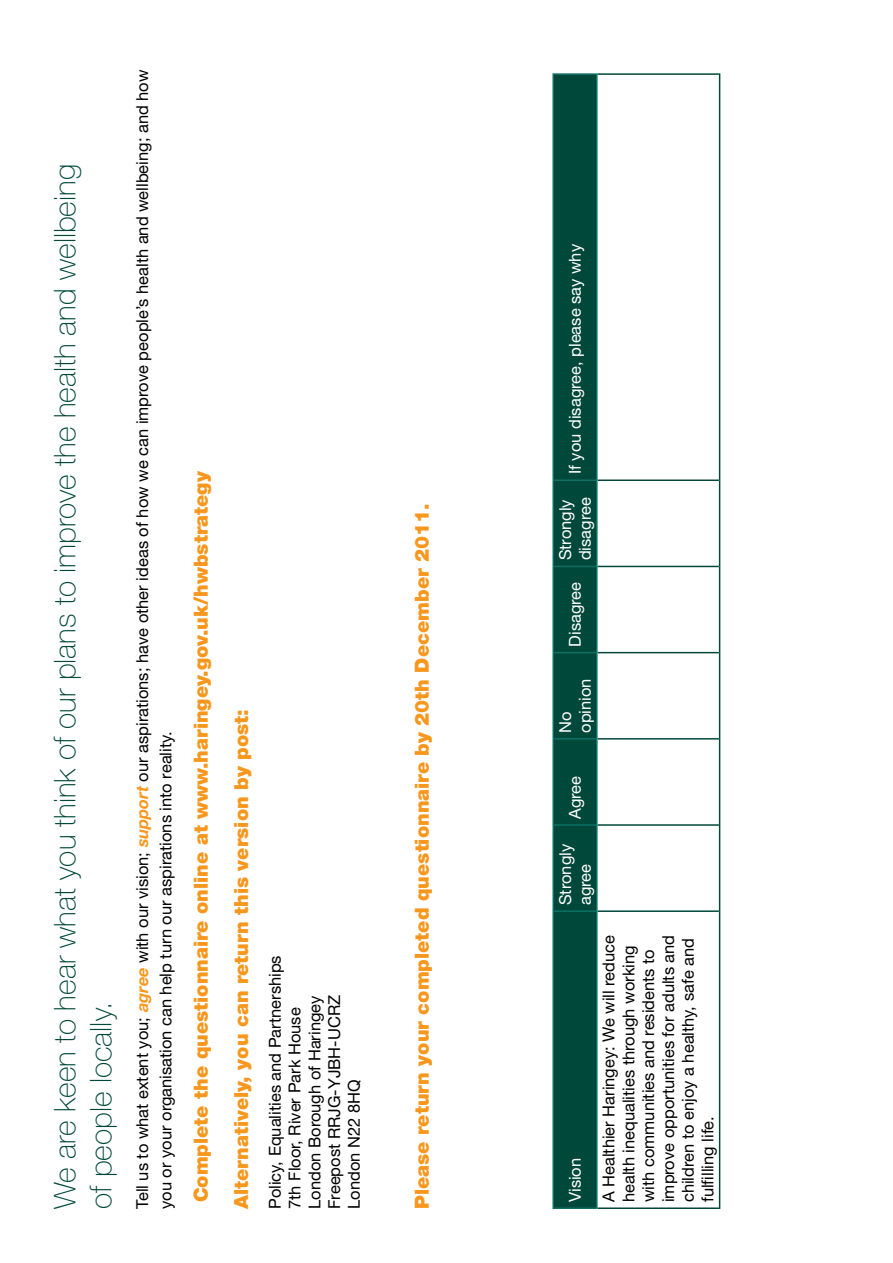
<style>
.page{position:relative;width:893px;height:1263px;background:#fff}
.page>*{position:absolute;margin:0;border:0;box-sizing:border-box;transform-origin:0 0}
.t1{font:100 30px/36px "Helvetica Neue LT Std";color:#00483a}
.t2{font:900 19.5px/40.3px "Helvetica Neue LT Std";color:#f8971d}
.t3{font:16.5px/19.8px "Helvetica Neue LT Std";color:#000}
.t4{font:16.5px/19.8px "Helvetica Neue LT Std";color:#fff}
.s1{font-weight:700;font-style:italic;color:#f8971d}
</style>
<div class="page">
<div style="left:554px;top:75px;width:42px;height:1132px;background:#00483a"></div>
<hr style="left:598px;top:1207px;width:121px;height:2px;background:#00483a">
<hr style="left:598px;top:910px;width:121px;height:2px;background:#00483a">
<hr style="left:598px;top:824px;width:121px;height:2px;background:#00483a">
<hr style="left:598px;top:738px;width:121px;height:1px;background:#00483a">
<hr style="left:598px;top:652px;width:121px;height:1px;background:#00483a">
<hr style="left:598px;top:566px;width:121px;height:1px;background:#00483a">
<hr style="left:598px;top:479px;width:121px;height:2px;background:#00483a">
<hr style="left:598px;top:73px;width:121px;height:2px;background:#00483a">
<hr style="left:719px;top:911px;width:1px;height:298px;background:#00483a">
<hr style="left:719px;top:825px;width:1px;height:86px;background:#00483a">
<hr style="left:719px;top:739px;width:1px;height:86px;background:#00483a">
<hr style="left:719px;top:653px;width:1px;height:86px;background:#00483a">
<hr style="left:719px;top:566px;width:1px;height:87px;background:#00483a">
<hr style="left:719px;top:480px;width:1px;height:86px;background:#00483a">
<hr style="left:719px;top:73px;width:1px;height:407px;background:#00483a">
<hr style="left:552px;top:911px;width:2px;height:298px;background:#0e7065">
<hr style="left:554px;top:1207px;width:42px;height:2px;background:#0e7065">
<hr style="left:552px;top:825px;width:2px;height:86px;background:#0e7065">
<hr style="left:554px;top:910px;width:42px;height:2px;background:#0e7065">
<hr style="left:552px;top:739px;width:2px;height:86px;background:#0e7065">
<hr style="left:554px;top:824px;width:42px;height:2px;background:#0e7065">
<hr style="left:552px;top:653px;width:2px;height:86px;background:#0e7065">
<hr style="left:554px;top:738px;width:42px;height:1px;background:#0e7065">
<hr style="left:552px;top:566px;width:2px;height:87px;background:#0e7065">
<hr style="left:554px;top:652px;width:42px;height:1px;background:#0e7065">
<hr style="left:552px;top:480px;width:2px;height:86px;background:#0e7065">
<hr style="left:554px;top:566px;width:42px;height:1px;background:#0e7065">
<hr style="left:552px;top:73px;width:2px;height:407px;background:#0e7065">
<hr style="left:554px;top:479px;width:42px;height:2px;background:#0e7065">
<hr style="left:554px;top:73px;width:42px;height:2px;background:#0e7065">
<hr style="left:596px;top:911px;width:2px;height:298px;background:#0e7065">
<hr style="left:596px;top:825px;width:2px;height:86px;background:#0e7065">
<hr style="left:596px;top:739px;width:2px;height:86px;background:#0e7065">
<hr style="left:596px;top:653px;width:2px;height:86px;background:#0e7065">
<hr style="left:596px;top:566px;width:2px;height:87px;background:#0e7065">
<hr style="left:596px;top:480px;width:2px;height:86px;background:#0e7065">
<hr style="left:596px;top:73px;width:2px;height:407px;background:#0e7065">
<h1 class="t1" style="left:47px;top:1209px;width:1046px;rotate:-90deg">We are keen to hear what you think of our plans to improve the health and wellbeing of people locally.</h1>
<p class="t3" style="left:130px;top:1209px;width:1141px;line-height:23.4px;rotate:-90deg">Tell us to what extent you; <span class="s1">agree</span> with our vision; <span class="s1">support</span> our aspirations; have other ideas of how we can improve people’s health and wellbeing; and how you or your organisation can help turn our aspirations into reality.</p>
<p class="t2" style="left:181px;top:1209px;width:740px;text-indent:7px;rotate:-90deg">Complete the questionnaire online at www.haringey.gov.uk/hwbstrategy<br>Alternatively, you can return this version by post:</p>
<p class="t3" style="left:265px;top:1209px;width:255px;rotate:-90deg">Policy, Equalities and Partnerships<br>7th Floor, River Park House<br>London Borough of Haringey<br>Freepost RRJG-YJBH-UCRZ<br>London N22 8HQ</p>
<p class="t2" style="left:401px;top:1209px;width:707px;rotate:-90deg">Please return your completed questionnaire by 20th December 2011.</p>
<p class="t4" style="left:565px;top:474px;width:232px;rotate:-90deg">If you disagree, please say why</p>
<p class="t4" style="left:555px;top:560px;width:64px;rotate:-90deg">Strongly disagree</p>
<p class="t4" style="left:565px;top:647px;width:66px;rotate:-90deg">Disagree</p>
<p class="t4" style="left:555px;top:733px;width:56px;rotate:-90deg">No opinion</p>
<p class="t4" style="left:565px;top:819px;width:45px;rotate:-90deg">Agree</p>
<p class="t4" style="left:555px;top:905px;width:63px;rotate:-90deg">Strongly agree</p>
<p class="t4" style="left:565px;top:1202px;width:46px;rotate:-90deg">Vision</p>
<p class="t3" style="left:599px;top:1202px;width:269px;rotate:-90deg">A Healthier Haringey: We will reduce health inequalities through working with communities and residents to improve opportunities for adults and children to enjoy a healthy, safe and fulfilling life.</p>
</div>
